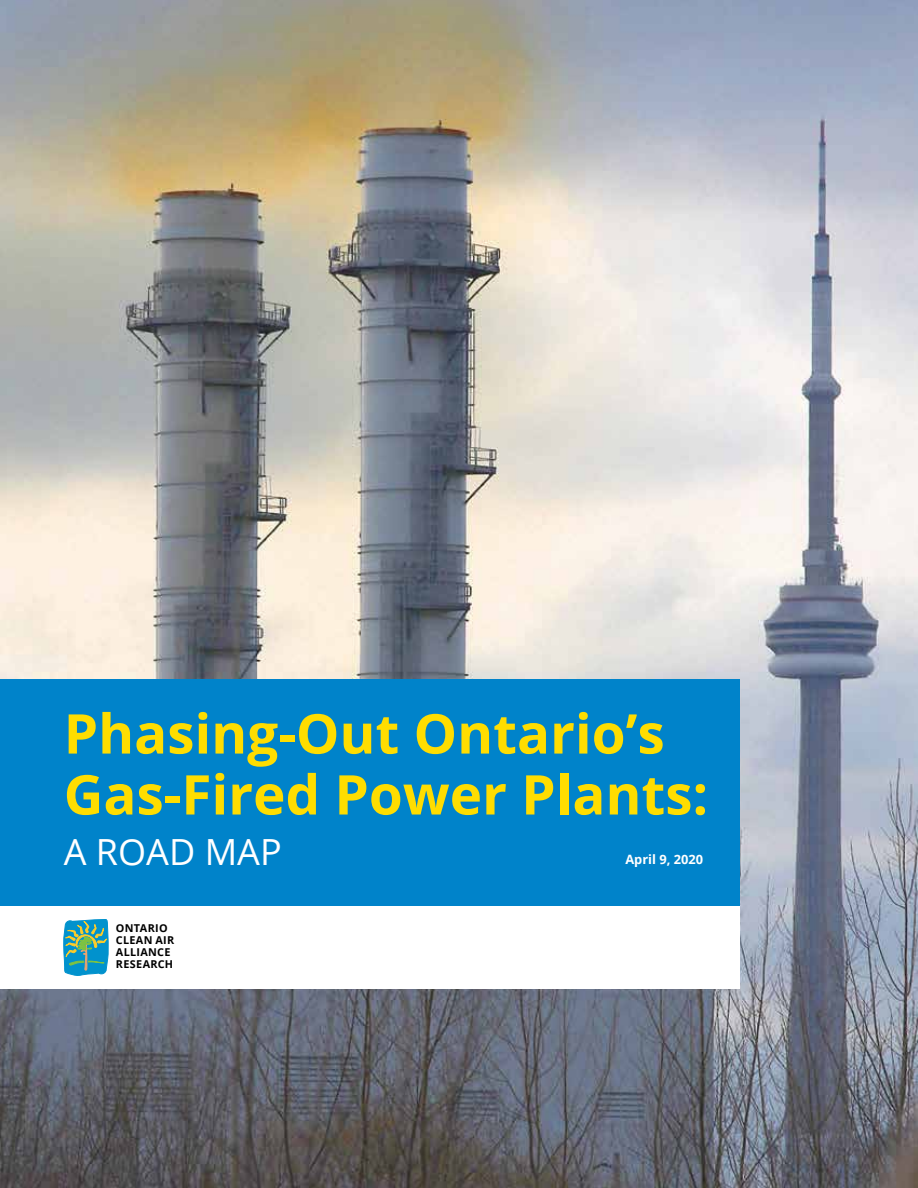
<style>
.page{position:relative;width:918px;height:1188px;background:#fff}
.page>*{position:absolute;margin:0;border:0;box-sizing:border-box;transform-origin:0 0}
.t1{font:700 54.75px/60.9px "Open Sans";color:#fd0}
.t2{font:36px "Open Sans";color:#fff}
.t3{font:700 12.9px "Open Sans";color:#fff}
.t4{font:700 10.8px/12px "Open Sans";letter-spacing:.03em;color:#000}
</style>
<div class="page">
<img style="left:0;top:0;width:918px;height:1188px">
<div style="left:0;top:680px;width:740px;height:308px;background:#0083ca"></div>
<div style="left:0;top:906px;width:740px;height:82px;background:#fff"></div>
<svg style="left:22px;top:919px;width:155px;height:111px"></svg>
<p class="t1" style="left:64px;top:702px;width:646px">Phasing-Out Ontario’s<br>Gas-Fired Power Plants:</p>
<p class="t2" style="left:64px;top:828px;width:220px">A ROAD MAP</p>
<p class="t3" style="left:625px;top:850px;width:79px">April 9, 2020</p>
<p class="t4" style="left:116px;top:922px;width:60px">Ontario<br>Clean Air<br>Alliance<br>Research</p>
</div>
